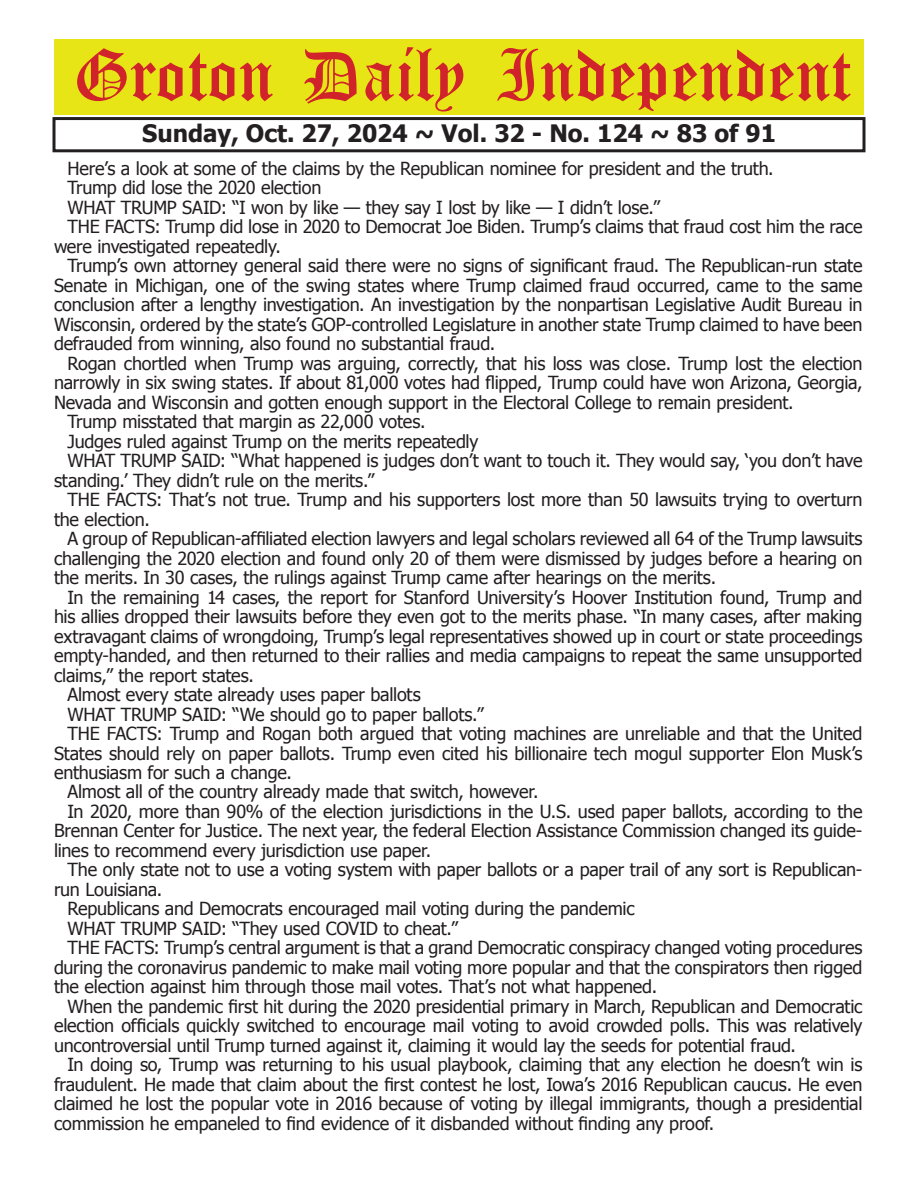
<style>
.page{position:relative;width:918px;height:1188px;background:#fff}
.page>*{position:absolute;margin:0;border:0;box-sizing:border-box;transform-origin:0 0}
.t1{font:54px "Old English Five";color:#d1232a}
.t2{font:700 24px "Tahoma";color:#231f20}
.t3{font:18px "Tahoma";letter-spacing:-.01em;color:#231f20}
</style>
<div class="page">
<div style="left:52px;top:117px;width:814px;height:35px;border:3px solid #231f20"></div>
<div style="left:54px;top:40px;width:810px;height:75px;background:#e7e515"></div>
<h1 class="t1" style="left:73px;top:50px;width:779px">Groton Daily Independent</h1>
<h2 class="t2" style="left:142px;top:116px;width:635px">Sunday, Oct. 27, 2024 ~ Vol. 32 - No. 124 ~ 83 of 91</h2>
<p class="t3" style="left:68px;top:156px;width:708px">Here’s a look at some of the claims by the Republican nominee for president and the truth.</p>
<p class="t3" style="left:68px;top:176px;width:255px">Trump did lose the 2020 election</p>
<p class="t3" style="left:68px;top:195px;width:594px">WHAT TRUMP SAID: “I won by like — they say I lost by like — I didn’t lose.”</p>
<p class="t3" style="left:68px;top:215px;width:797px">THE FACTS: Trump did lose in 2020 to Democrat Joe Biden. Trump’s claims that fraud cost him the race</p>
<p class="t3" style="left:54px;top:234px;width:229px">were investigated repeatedly.</p>
<p class="t3" style="left:68px;top:254px;width:796px">Trump’s own attorney general said there were no signs of significant fraud. The Republican-run state</p>
<p class="t3" style="left:54px;top:273px;width:810px">Senate in Michigan, one of the swing states where Trump claimed fraud occurred, came to the same</p>
<p class="t3" style="left:54px;top:293px;width:810px">conclusion after a lengthy investigation. An investigation by the nonpartisan Legislative Audit Bureau in</p>
<p class="t3" style="left:54px;top:312px;width:810px">Wisconsin, ordered by the state’s GOP-controlled Legislature in another state Trump claimed to have been</p>
<p class="t3" style="left:54px;top:332px;width:443px">defrauded from winning, also found no substantial fraud.</p>
<p class="t3" style="left:68px;top:351px;width:797px">Rogan chortled when Trump was arguing, correctly, that his loss was close. Trump lost the election</p>
<p class="t3" style="left:54px;top:371px;width:810px">narrowly in six swing states. If about 81,000 votes had flipped, Trump could have won Arizona, Georgia,</p>
<p class="t3" style="left:54px;top:390px;width:741px">Nevada and Wisconsin and gotten enough support in the Electoral College to remain president.</p>
<p class="t3" style="left:68px;top:409px;width:360px">Trump misstated that margin as 22,000 votes.</p>
<p class="t3" style="left:68px;top:429px;width:412px">Judges ruled against Trump on the merits repeatedly</p>
<p class="t3" style="left:68px;top:448px;width:797px">WHAT TRUMP SAID: “What happened is judges don’t want to touch it. They would say, ‘you don’t have</p>
<p class="t3" style="left:54px;top:468px;width:322px">standing.’ They didn’t rule on the merits.”</p>
<p class="t3" style="left:68px;top:487px;width:797px">THE FACTS: That’s not true. Trump and his supporters lost more than 50 lawsuits trying to overturn</p>
<p class="t3" style="left:54px;top:507px;width:97px">the election.</p>
<p class="t3" style="left:68px;top:526px;width:796px">A group of Republican-affiliated election lawyers and legal scholars reviewed all 64 of the Trump lawsuits</p>
<p class="t3" style="left:54px;top:546px;width:810px">challenging the 2020 election and found only 20 of them were dismissed by judges before a hearing on</p>
<p class="t3" style="left:54px;top:565px;width:664px">the merits. In 30 cases, the rulings against Trump came after hearings on the merits.</p>
<p class="t3" style="left:68px;top:585px;width:797px">In the remaining 14 cases, the report for Stanford University’s Hoover Institution found, Trump and</p>
<p class="t3" style="left:54px;top:604px;width:810px">his allies dropped their lawsuits before they even got to the merits phase. “In many cases, after making</p>
<p class="t3" style="left:54px;top:624px;width:810px">extravagant claims of wrongdoing, Trump’s legal representatives showed up in court or state proceedings</p>
<p class="t3" style="left:54px;top:643px;width:810px">empty-handed, and then returned to their rallies and media campaigns to repeat the same unsupported</p>
<p class="t3" style="left:54px;top:663px;width:201px">claims,” the report states.</p>
<p class="t3" style="left:68px;top:682px;width:355px">Almost every state already uses paper ballots</p>
<p class="t3" style="left:68px;top:702px;width:418px">WHAT TRUMP SAID: “We should go to paper ballots.”</p>
<p class="t3" style="left:68px;top:721px;width:797px">THE FACTS: Trump and Rogan both argued that voting machines are unreliable and that the United</p>
<p class="t3" style="left:54px;top:741px;width:810px">States should rely on paper ballots. Trump even cited his billionaire tech mogul supporter Elon Musk’s</p>
<p class="t3" style="left:54px;top:760px;width:240px">enthusiasm for such a change.</p>
<p class="t3" style="left:68px;top:780px;width:473px">Almost all of the country already made that switch, however.</p>
<p class="t3" style="left:68px;top:799px;width:797px">In 2020, more than 90% of the election jurisdictions in the U.S. used paper ballots, according to the</p>
<p class="t3" style="left:54px;top:819px;width:810px">Brennan Center for Justice. The next year, the federal Election Assistance Commission changed its guide-</p>
<p class="t3" style="left:54px;top:838px;width:379px">lines to recommend every jurisdiction use paper.</p>
<p class="t3" style="left:68px;top:858px;width:797px">The only state not to use a voting system with paper ballots or a paper trail of any sort is Republican-</p>
<p class="t3" style="left:54px;top:877px;width:110px">run Louisiana.</p>
<p class="t3" style="left:68px;top:897px;width:569px">Republicans and Democrats encouraged mail voting during the pandemic</p>
<p class="t3" style="left:68px;top:916px;width:392px">WHAT TRUMP SAID: “They used COVID to cheat.”</p>
<p class="t3" style="left:68px;top:936px;width:797px">THE FACTS: Trump’s central argument is that a grand Democratic conspiracy changed voting procedures</p>
<p class="t3" style="left:54px;top:955px;width:810px">during the coronavirus pandemic to make mail voting more popular and that the conspirators then rigged</p>
<p class="t3" style="left:54px;top:975px;width:605px">the election against him through those mail votes. That’s not what happened.</p>
<p class="t3" style="left:68px;top:994px;width:797px">When the pandemic first hit during the 2020 presidential primary in March, Republican and Democratic</p>
<p class="t3" style="left:54px;top:1014px;width:810px">election officials quickly switched to encourage mail voting to avoid crowded polls. This was relatively</p>
<p class="t3" style="left:54px;top:1033px;width:744px">uncontroversial until Trump turned against it, claiming it would lay the seeds for potential fraud.</p>
<p class="t3" style="left:68px;top:1053px;width:797px">In doing so, Trump was returning to his usual playbook, claiming that any election he doesn’t win is</p>
<p class="t3" style="left:54px;top:1072px;width:810px">fraudulent. He made that claim about the first contest he lost, Iowa’s 2016 Republican caucus. He even</p>
<p class="t3" style="left:54px;top:1092px;width:810px">claimed he lost the popular vote in 2016 because of voting by illegal immigrants, though a presidential</p>
<p class="t3" style="left:54px;top:1111px;width:662px">commission he empaneled to find evidence of it disbanded without finding any proof.</p>
</div>
